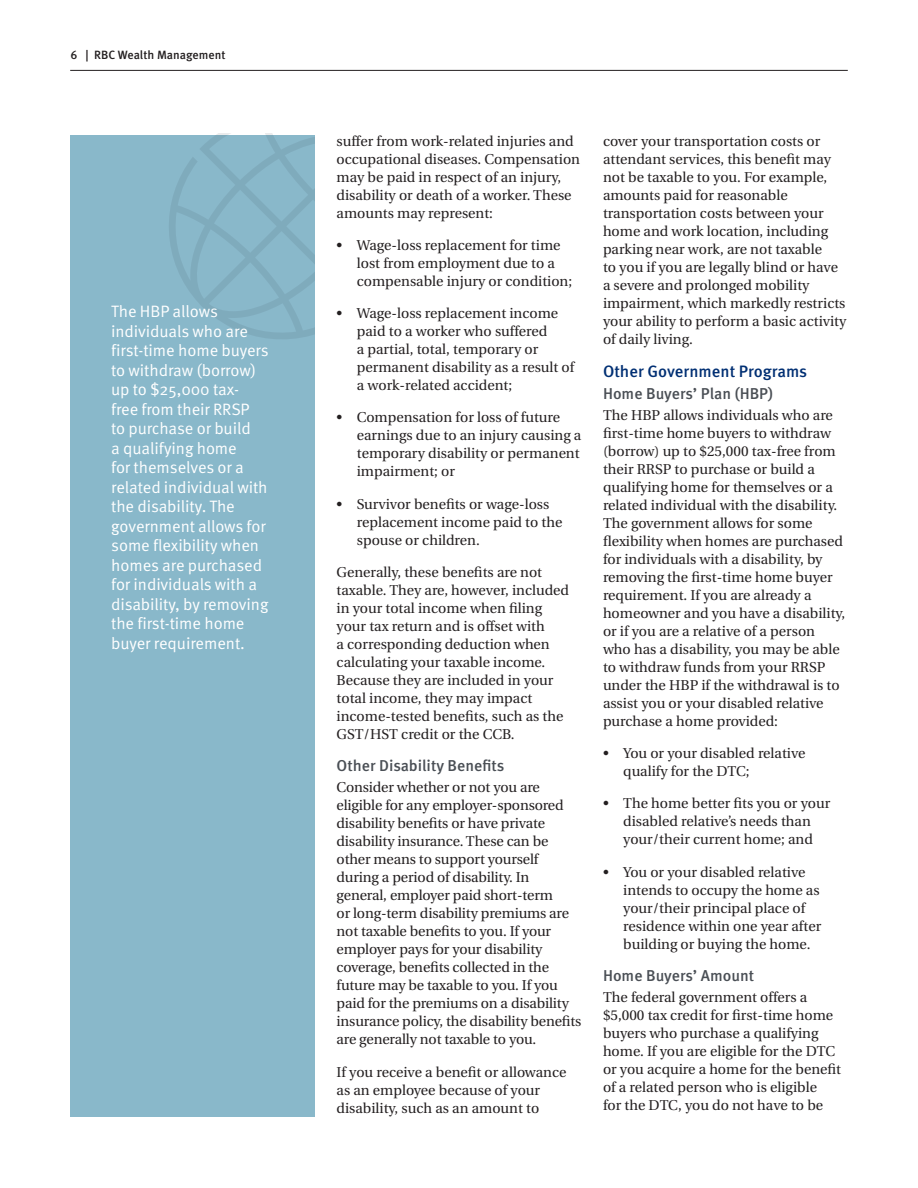
<style>
.page{position:relative;width:918px;height:1188px;background:#fff}
.page>*{position:absolute;margin:0;border:0;box-sizing:border-box;transform-origin:0 0}
._8a_-_callout_white{font:16.5px/19.5px "Meta OT Norm";letter-spacing:-.005em;color:#fff}
._4-Text_Headline{font:500 16.5px "Meta OT";color:#002f73}
._6-Subhead_L1{font:500 15.75px "Meta OT";color:#4a4f55}
._5-Body_Copy{font:14.25px/18px "Utopia";color:#231f20}
.t1{font:500 12px "Meta OT";color:#231f20}
</style>
<div class="page">
<hr style="left:70px;top:70px;width:778px;height:1px;background:#231f20">
<div style="left:70px;top:135px;width:245px;height:982px;background:#89b8ca"></div>
<svg style="left:169px;top:134px;width:146px;height:205px"></svg>
<p class="t1" style="left:70px;top:47px;width:157px">6 | RBC Wealth Management</p>
<p class="_8a_-_callout_white" style="left:111px;top:302px;width:159px">The HBP allows individuals who are first-time home buyers to withdraw (borrow) up to $25,000 tax&shy;free from their RRSP<br>to purchase or build<br>a qualifying home<br>for themselves or a related individual with the disability. The government allows for some flexibility when homes are purchased for individuals with a disability, by removing the first-time home buyer requirement.</p>
<p class="_5-Body_Copy" style="left:337px;top:132px;width:245px">suffer from work-related injuries and occupational diseases. Compensation may be paid in respect of an injury, disability or death of a worker. These amounts may represent:</p>
<p class="_5-Body_Copy" style="left:357px;top:236px;width:217px;text-indent:-20px">• Wage-loss replacement for time lost from employment due to a compensable injury or condition;</p>
<p class="_5-Body_Copy" style="left:357px;top:305px;width:219px;text-indent:-20px">• Wage-loss replacement income paid to a worker who suffered<br>a partial, total, temporary or permanent disability as a result of a work-related accident;</p>
<p class="_5-Body_Copy" style="left:357px;top:409px;width:226px;text-indent:-20px">• Compensation for loss of future earnings due to an injury causing a temporary disability or permanent impairment; or</p>
<p class="_5-Body_Copy" style="left:357px;top:495px;width:207px;text-indent:-20px">• Survivor benefits or wage-loss replacement income paid to the spouse or children.</p>
<p class="_5-Body_Copy" style="left:337px;top:563px;width:234px">Generally, these benefits are not taxable. They are, however, included in your total income when filing your tax return and is offset with<br>a corresponding deduction when calculating your taxable income.<br>Because they are included in your total income, they may impact income-tested benefits, such as the<br>GST/HST credit or the CCB.</p>
<p class="_6-Subhead_L1" style="left:337px;top:756px;width:169px">Other Disability Benefits</p>
<p class="_5-Body_Copy" style="left:337px;top:779px;width:246px">Consider whether or not you are eligible for any employer-sponsored disability benefits or have private disability insurance. These can be other means to support yourself during a period of disability. In general, employer paid short-term<br>or long-term disability premiums are not taxable benefits to you. If your employer pays for your disability coverage, benefits collected in the future may be taxable to you. If you paid for the premiums on a disability insurance policy, the disability benefits are generally not taxable to you.</p>
<p class="_5-Body_Copy" style="left:337px;top:1063px;width:231px">If you receive a benefit or allowance as an employee because of your disability, such as an amount to</p>
<p class="_5-Body_Copy" style="left:603px;top:132px;width:245px">cover your transportation costs or attendant services, this benefit may not be taxable to you. For example, amounts paid for reasonable transportation costs between your home and work location, including parking near work, are not taxable<br>to you if you are legally blind or have a severe and prolonged mobility impairment, which markedly restricts your ability to perform a basic activity of daily living.</p>
<p class="_4-Text_Headline" style="left:603px;top:361px;width:206px">Other Government Programs</p>
<p class="_6-Subhead_L1" style="left:603px;top:383px;width:172px">Home Buyers’ Plan (HBP)</p>
<p class="_5-Body_Copy" style="left:603px;top:406px;width:244px">The HBP allows individuals who are first-time home buyers to withdraw (borrow) up to $25,000 tax-free from their RRSP to purchase or build a qualifying home for themselves or a related individual with the disability.<br>The government allows for some flexibility when homes are purchased for individuals with a disability, by removing the first-time home buyer requirement. If you are already a homeowner and you have a disability, or if you are a relative of a person who has a disability, you may be able to withdraw funds from your RRSP under the HBP if the withdrawal is to assist you or your disabled relative purchase a home provided:</p>
<p class="_5-Body_Copy" style="left:623px;top:745px;width:184px;text-indent:-20px">• You or your disabled relative qualify for the DTC;</p>
<p class="_5-Body_Copy" style="left:603px;top:795px;width:229px;text-align:center">• The home better fits you or your disabled relative’s needs than your/their current home; and</p>
<p class="_5-Body_Copy" style="left:623px;top:863px;width:200px;text-indent:-20px">• You or your disabled relative intends to occupy the home as your/their principal place of residence within one year after building or buying the home.</p>
<p class="_6-Subhead_L1" style="left:603px;top:966px;width:153px">Home Buyers’ Amount</p>
<p class="_5-Body_Copy" style="left:603px;top:989px;width:240px">The federal government offers a $5,000 tax credit for first-time home buyers who purchase a qualifying home. If you are eligible for the DTC or you acquire a home for the benefit of a related person who is eligible<br>for the DTC, you do not have to be</p>
</div>
